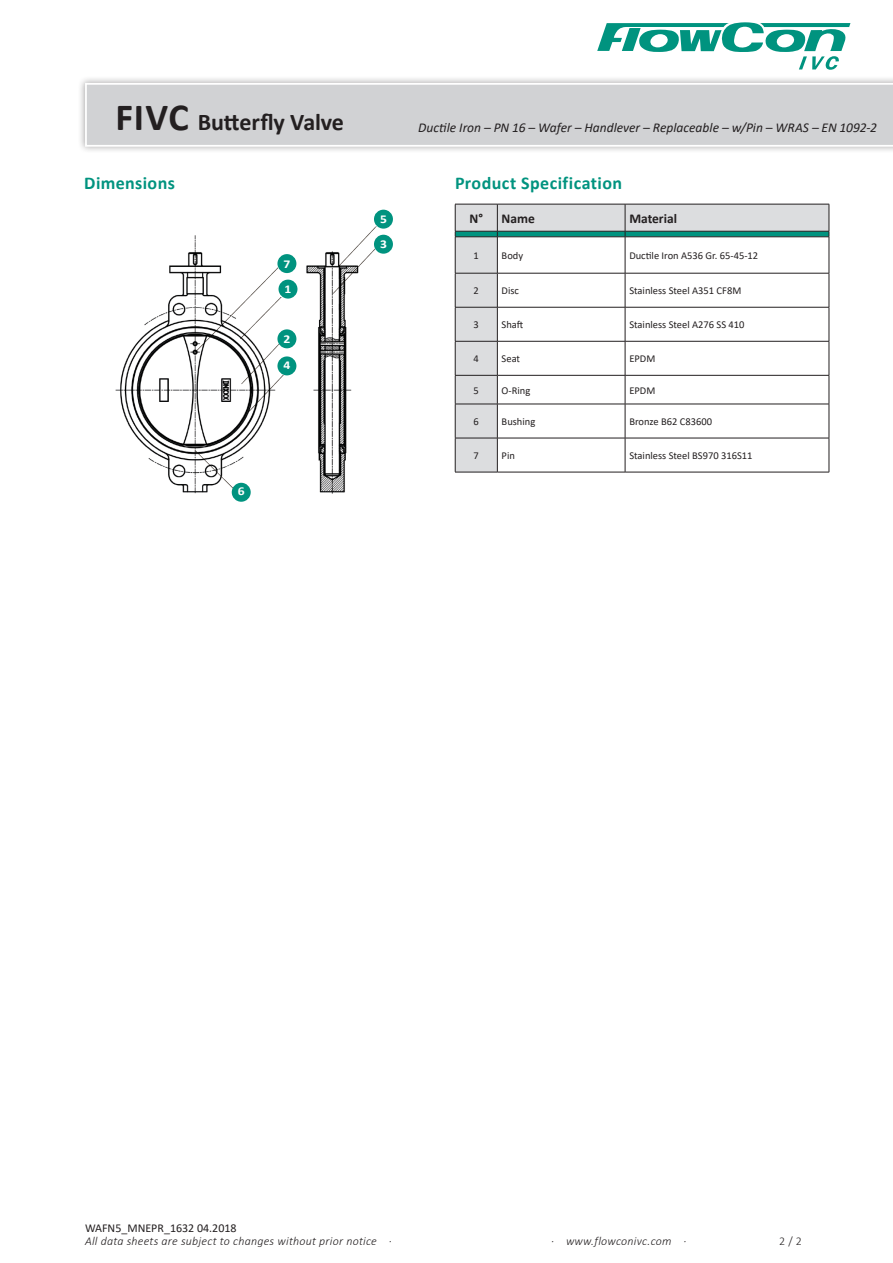
<style>
.page{position:relative;width:893px;height:1263px;background:#fff}
.page>*{position:absolute;margin:0;border:0;box-sizing:border-box;transform-origin:0 0}
.t1{font:700 24px "Calibri";letter-spacing:-.01em;color:#231f20}
.t2{font:700 18px "Calibri";letter-spacing:.02em;color:#00937f}
.t3{font:italic 13.5px "Calibri";color:#231f20}
.t4{font:700 13.5px "Calibri";color:#231f20}
.t5{font:italic 300 12px "Calibri";letter-spacing:.02em;color:#231f20}
.t6{font:12px "Calibri";color:#231f20}
.t7{font:700 12px "Calibri";color:#fff;scale:1.13 1}
.t8{font:300 12px "Calibri";color:#231f20}
.t9{font:10.5px "Calibri";color:#231f20}
.s1{font-size:38.55px}
</style>
<div class="page">
<img style="left:115px;top:213px;width:262px;height:284px">
<div style="left:278px;top:252px;width:24px;height:21px;background:#fff"></div>
<div style="left:277px;top:254px;width:19px;height:19px;background:#00937f;border-radius:50%"></div>
<div style="left:277px;top:275px;width:26px;height:21px;background:#fff"></div>
<div style="left:278px;top:280px;width:19px;height:19px;background:#00937f;border-radius:50%"></div>
<div style="left:278px;top:323px;width:24px;height:21px;background:#fff"></div>
<div style="left:277px;top:329px;width:19px;height:19px;background:#00937f;border-radius:50%"></div>
<div style="left:278px;top:353px;width:24px;height:21px;background:#fff"></div>
<div style="left:277px;top:356px;width:19px;height:19px;background:#00937f;border-radius:50%"></div>
<div style="left:235px;top:480px;width:24px;height:22px;background:#fff"></div>
<div style="left:232px;top:483px;width:19px;height:19px;background:#00937f;border-radius:50%"></div>
<div style="left:374px;top:210px;width:19px;height:19px;background:#00937f;border-radius:50%"></div>
<div style="left:375px;top:230px;width:24px;height:22px;background:#fff"></div>
<div style="left:374px;top:235px;width:19px;height:19px;background:#00937f;border-radius:50%"></div>
<svg style="left:597px;top:22px;width:253px;height:48px"></svg>
<div style="left:78px;top:76px;width:815px;height:78px;background:#231f20;opacity:.4"></div>
<div style="left:85px;top:83px;width:808px;height:64px;background:#d1d2d4"></div>
<div style="left:456px;top:238px;width:41px;height:234px;background:#dcdddf"></div>
<svg style="left:498px;top:238px;width:331px;height:234px"></svg>
<svg style="left:455px;top:204px;width:375px;height:33px;background:#afc3c2"></svg>
<hr style="left:455px;top:237px;width:42px;height:1px;background:#231f20">
<hr style="left:455px;top:237px;width:1px;height:36px;background:#231f20">
<hr style="left:497px;top:237px;width:128px;height:1px;background:#231f20">
<hr style="left:497px;top:237px;width:1px;height:36px;background:#231f20">
<hr style="left:625px;top:237px;width:204px;height:1px;background:#231f20">
<hr style="left:625px;top:237px;width:1px;height:36px;background:#231f20">
<hr style="left:829px;top:237px;width:1px;height:36px;background:#231f20">
<hr style="left:455px;top:273px;width:42px;height:1px;background:#231f20">
<hr style="left:455px;top:273px;width:1px;height:34px;background:#231f20">
<hr style="left:497px;top:273px;width:128px;height:1px;background:#231f20">
<hr style="left:497px;top:273px;width:1px;height:34px;background:#231f20">
<hr style="left:625px;top:273px;width:204px;height:1px;background:#231f20">
<hr style="left:625px;top:273px;width:1px;height:34px;background:#231f20">
<hr style="left:829px;top:273px;width:1px;height:34px;background:#231f20">
<hr style="left:455px;top:307px;width:42px;height:1px;background:#231f20">
<hr style="left:455px;top:307px;width:1px;height:34px;background:#231f20">
<hr style="left:497px;top:307px;width:128px;height:1px;background:#231f20">
<hr style="left:497px;top:307px;width:1px;height:34px;background:#231f20">
<hr style="left:625px;top:307px;width:204px;height:1px;background:#231f20">
<hr style="left:625px;top:307px;width:1px;height:34px;background:#231f20">
<hr style="left:829px;top:307px;width:1px;height:34px;background:#231f20">
<hr style="left:455px;top:341px;width:42px;height:1px;background:#231f20">
<hr style="left:455px;top:341px;width:1px;height:34px;background:#231f20">
<hr style="left:497px;top:341px;width:128px;height:1px;background:#231f20">
<hr style="left:497px;top:341px;width:1px;height:34px;background:#231f20">
<hr style="left:625px;top:341px;width:204px;height:1px;background:#231f20">
<hr style="left:625px;top:341px;width:1px;height:34px;background:#231f20">
<hr style="left:829px;top:341px;width:1px;height:34px;background:#231f20">
<hr style="left:455px;top:375px;width:42px;height:1px;background:#231f20">
<svg style="left:455px;top:376px;width:1px;height:28px"></svg>
<hr style="left:497px;top:375px;width:128px;height:1px;background:#231f20">
<svg style="left:497px;top:376px;width:1px;height:28px"></svg>
<hr style="left:625px;top:375px;width:204px;height:1px;background:#231f20">
<svg style="left:625px;top:376px;width:1px;height:28px"></svg>
<svg style="left:829px;top:376px;width:1px;height:28px"></svg>
<hr style="left:455px;top:404px;width:42px;height:1px;background:#231f20">
<hr style="left:455px;top:404px;width:1px;height:34px;background:#231f20">
<hr style="left:497px;top:404px;width:128px;height:1px;background:#231f20">
<hr style="left:497px;top:404px;width:1px;height:34px;background:#231f20">
<hr style="left:625px;top:404px;width:204px;height:1px;background:#231f20">
<hr style="left:625px;top:404px;width:1px;height:34px;background:#231f20">
<hr style="left:829px;top:404px;width:1px;height:34px;background:#231f20">
<hr style="left:455px;top:438px;width:42px;height:1px;background:#231f20">
<hr style="left:455px;top:438px;width:1px;height:34px;background:#231f20">
<hr style="left:497px;top:438px;width:128px;height:1px;background:#231f20">
<hr style="left:497px;top:438px;width:1px;height:34px;background:#231f20">
<hr style="left:625px;top:438px;width:204px;height:1px;background:#231f20">
<hr style="left:625px;top:438px;width:1px;height:34px;background:#231f20">
<hr style="left:829px;top:438px;width:1px;height:34px;background:#231f20">
<hr style="left:455px;top:472px;width:42px;height:1px;background:#231f20">
<hr style="left:497px;top:472px;width:128px;height:1px;background:#231f20">
<hr style="left:625px;top:472px;width:204px;height:1px;background:#231f20">
<h1 class="t1" style="left:116px;top:105px;width:230px"><span class="s1">FIVC</span> Butterfly Valve</h1>
<p class="t3" style="left:418px;top:118px;width:461px">Ductile Iron – PN 16 – Wafer – Handlever – Replaceable – w/Pin – WRAS – EN 1092-2</p>
<p class="t2" style="left:84px;top:170px;width:92px">Dimensions</p>
<p class="t2" style="left:455px;top:170px;width:169px">Product Specification</p>
<p class="t7" style="left:283px;top:256px;width:8px">7</p>
<p class="t7" style="left:285px;top:280px;width:8px">1</p>
<p class="t7" style="left:283px;top:330px;width:8px">2</p>
<p class="t7" style="left:283px;top:357px;width:8px">4</p>
<p class="t7" style="left:238px;top:483px;width:8px">6</p>
<p class="t7" style="left:380px;top:210px;width:8px">5</p>
<p class="t7" style="left:380px;top:235px;width:8px">3</p>
<p class="t4" style="left:469px;top:209px;width:15px">N°</p>
<p class="t4" style="left:502px;top:209px;width:35px">Name</p>
<p class="t4" style="left:629px;top:209px;width:49px">Material</p>
<p class="t9" style="left:474px;top:248px;width:7px">1</p>
<p class="t9" style="left:502px;top:248px;width:23px">Body</p>
<p class="t9" style="left:629px;top:248px;width:130px">Ductile Iron A536 Gr. 65-45-12</p>
<p class="t9" style="left:474px;top:283px;width:7px">2</p>
<p class="t9" style="left:502px;top:283px;width:19px">Disc</p>
<p class="t9" style="left:629px;top:283px;width:113px">Stainless Steel A351 CF8M</p>
<p class="t9" style="left:474px;top:317px;width:7px">3</p>
<p class="t9" style="left:502px;top:317px;width:23px">Shaft</p>
<p class="t9" style="left:629px;top:317px;width:117px">Stainless Steel A276 SS 410</p>
<p class="t9" style="left:474px;top:351px;width:7px">4</p>
<p class="t9" style="left:502px;top:351px;width:20px">Seat</p>
<p class="t9" style="left:629px;top:351px;width:27px">EPDM</p>
<p class="t9" style="left:474px;top:383px;width:7px">5</p>
<p class="t9" style="left:502px;top:383px;width:30px">O-Ring</p>
<p class="t9" style="left:629px;top:383px;width:27px">EPDM</p>
<p class="t9" style="left:474px;top:414px;width:7px">6</p>
<p class="t9" style="left:502px;top:414px;width:35px">Bushing</p>
<p class="t9" style="left:629px;top:414px;width:84px">Bronze B62 C83600</p>
<p class="t9" style="left:474px;top:448px;width:7px">7</p>
<p class="t9" style="left:502px;top:448px;width:15px">Pin</p>
<p class="t9" style="left:629px;top:448px;width:125px">Stainless Steel BS970 316S11</p>
<p class="t6" style="left:85px;top:1220px;width:153px">WAFN5_MNEPR_1632 04.2018</p>
<p class="t5" style="left:85px;top:1234px;width:308px">All data sheets are subject to changes without prior notice ·</p>
<p class="t5" style="left:551px;top:1234px;width:137px">· www.flowconivc.com ·</p>
<p class="t8" style="left:779px;top:1234px;width:24px">2 / 2</p>
</div>
